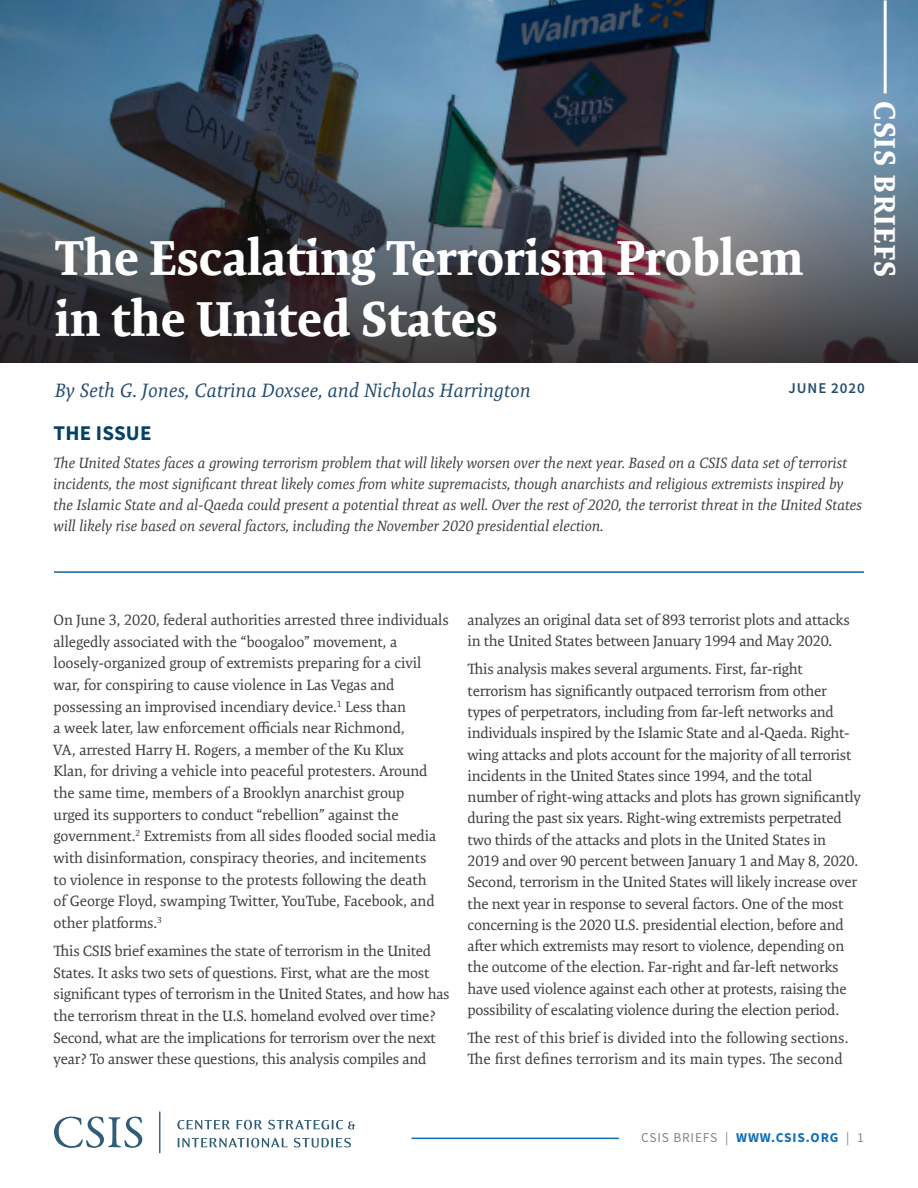
<style>
.page{position:relative;width:918px;height:1188px;background:#fff}
.page>*{position:absolute;margin:0;border:0;box-sizing:border-box;transform-origin:0 0}
.t1{font:700 49.5px/61.5px "Expo Serif Pro";color:#fff}
.t2{font:700 30px "Expo Serif Pro";letter-spacing:.05em;color:#fff}
.t3{font:700 21px "Source Sans Pro";letter-spacing:.01em;color:#044164}
.t4{font:italic 19.5px "Expo Serif Pro";letter-spacing:.01em;color:#244c6e}
.t5{font:15px/21.6px "Expo Serif Pro";letter-spacing:-.02em;color:#3e3e3f}
.t6{font:italic 15px/21px "Expo Serif Pro";color:#3e3e3f}
.t7{font:15px/21.3px "Expo Serif Pro";color:#3e3e3f}
.t8{font:600 15px "Source Sans Pro";letter-spacing:.06em;color:#244c6e}
.t9{font:13.5px "Source Sans Pro";letter-spacing:.06em;color:#848484}
.s1{font-weight:700;color:#106db7}
</style>
<div class="page">
<hr style="left:411px;top:1138px;width:208px;height:1px;background:#106db7">
<img style="left:0;top:0;width:918px;height:54px">
<svg style="left:54px;top:1117px;width:88px;height:31px"></svg>
<hr style="left:159px;top:1111px;width:1px;height:42px;background:#305d77">
<svg style="left:177px;top:1120px;width:53px;height:10px"></svg>
<svg style="left:237px;top:1120px;width:25px;height:10px"></svg>
<svg style="left:268px;top:1120px;width:87px;height:10px"></svg>
<svg style="left:178px;top:1138px;width:109px;height:10px"></svg>
<svg style="left:294px;top:1138px;width:57px;height:10px"></svg>
<hr style="left:54px;top:571px;width:810px;height:2px;background:#1565a5">
<img style="left:0;top:54px;width:918px;height:308px">
<hr style="left:884px;top:0;width:3px;height:93px;background:#fff">
<h1 class="t1" style="left:55px;top:227px;width:750px">The Escalating Terrorism Problem in the United States</h1>
<h2 class="t2" style="left:903px;top:101px;width:178px;rotate:90deg">CSIS BRIEFS</h2>
<h3 class="t4" style="left:55px;top:378px;width:477px">By Seth G. Jones, Catrina Doxsee, and Nicholas Harrington</h3>
<p class="t8" style="left:789px;top:379px;width:78px">JUNE 2020</p>
<h3 class="t3" style="left:54px;top:419px;width:99px">THE ISSUE</h3>
<p class="t6" style="left:54px;top:452px;width:810px">The United States faces a growing terrorism problem that will likely worsen over the next year. Based on a CSIS data set of terrorist incidents, the most significant threat likely comes from white supremacists, though anarchists and religious extremists inspired by the Islamic State and al-Qaeda could present a potential threat as well. Over the rest of 2020, the terrorist threat in the United States will likely rise based on several factors, including the November 2020 presidential election.</p>
<p class="t5" style="left:54px;top:609px;width:397px">On June 3, 2020, federal authorities arrested three individuals allegedly associated with the “boogaloo” movement, a loosely-organized group of extremists preparing for a civil war, for conspiring to cause violence in Las Vegas and possessing an improvised incendiary device.<sup>1</sup> Less than<br>a week later, law enforcement officials near Richmond,<br>VA, arrested Harry H. Rogers, a member of the Ku Klux<br>Klan, for driving a vehicle into peaceful protesters. Around the same time, members of a Brooklyn anarchist group<br>urged its supporters to conduct “rebellion” against the government.<sup>2</sup> Extremists from all sides flooded social media with disinformation, conspiracy theories, and incitements<br>to violence in response to the protests following the death<br>of George Floyd, swamping Twitter, YouTube, Facebook, and other platforms.<sup>3</sup></p>
<p class="t5" style="left:54px;top:940px;width:398px">This CSIS brief examines the state of terrorism in the United States. It asks two sets of questions. First, what are the most significant types of terrorism in the United States, and how has the terrorism threat in the U.S. homeland evolved over time?<br>Second, what are the implications for terrorism over the next year? To answer these questions, this analysis compiles and</p>
<p class="t5" style="left:468px;top:609px;width:384px">analyzes an original data set of 893 terrorist plots and attacks in the United States between January 1994 and May 2020.</p>
<p class="t5" style="left:468px;top:659px;width:395px">This analysis makes several arguments. First, far-right terrorism has significantly outpaced terrorism from other types of perpetrators, including from far-left networks and individuals inspired by the Islamic State and al-Qaeda. Right&shy;wing attacks and plots account for the majority of all terrorist incidents in the United States since 1994, and the total number of right-wing attacks and plots has grown significantly during the past six years. Right-wing extremists perpetrated two thirds of the attacks and plots in the United States in 2019 and over 90 percent between January 1 and May 8, 2020.<br>Second, terrorism in the United States will likely increase over the next year in response to several factors. One of the most concerning is the 2020 U.S. presidential election, before and after which extremists may resort to violence, depending on the outcome of the election. Far-right and far-left networks have used violence against each other at protests, raising the possibility of escalating violence during the election period.</p>
<p class="t7" style="left:468px;top:1027px;width:382px">The rest of this brief is divided into the following sections.<br>The first defines terrorism and its main types. The second</p>
<p class="t9" style="left:641px;top:1129px;width:224px">CSIS BRIEFS | <span class="s1">WWW.CSIS.ORG</span> | 1</p>
</div>
